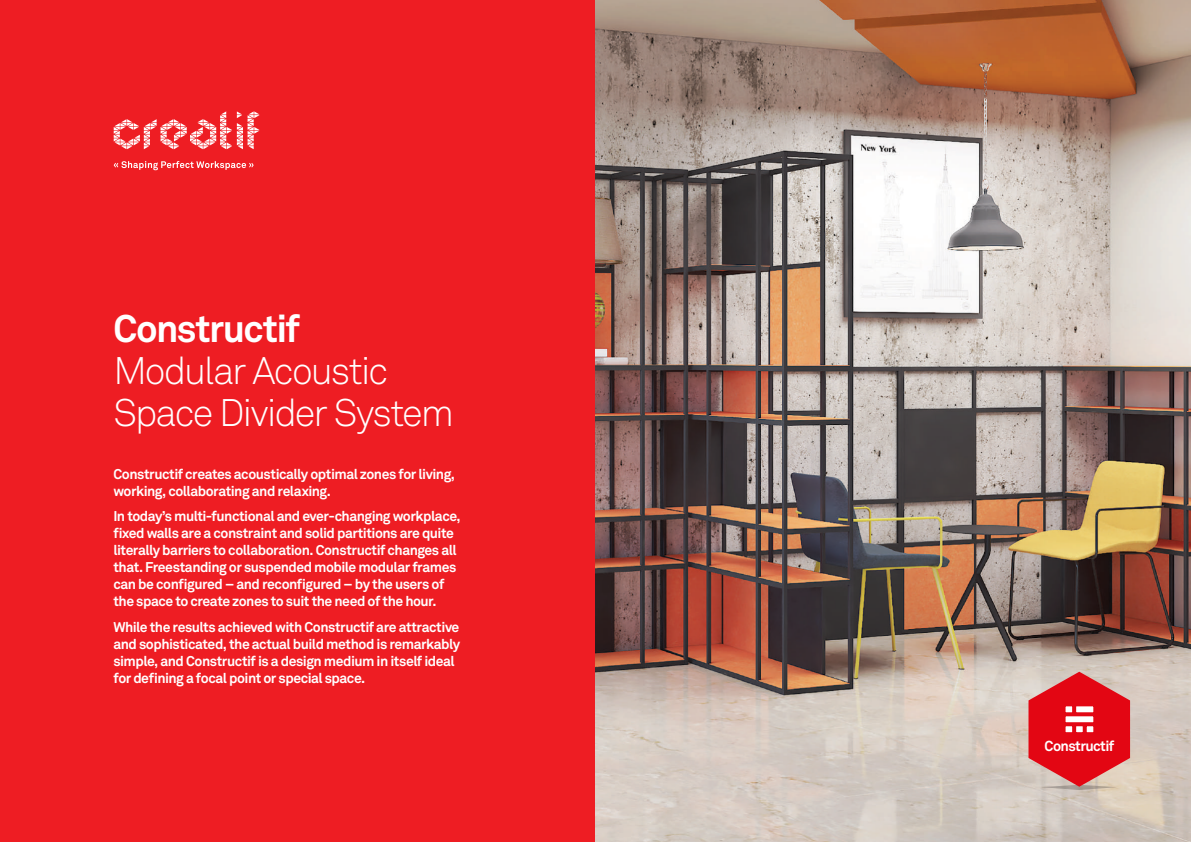
<style>
.page{position:relative;width:1191px;height:842px;background:#fff}
.page>*{position:absolute;margin:0;border:0;box-sizing:border-box;transform-origin:0 0}
.t1{font:38px/42px "SBC Akkurat Light Pro";letter-spacing:-.05em;color:#fff}
.t2{font:38px "SBC Akkurat Bold Pro";letter-spacing:-.04em;color:#fff}
.t3{font:14.3px "SBC Akkurat Bold Pro";letter-spacing:-.04em;color:#fff}
.t4{font:14px/17px "SBC Akkurat Bold Pro";letter-spacing:-.035em;color:#fff}
</style>
<div class="page">
<div style="left:0;top:0;width:595px;height:842px;background:#ee1d23"></div>
<img style="left:595px;top:0;width:596px;height:842px">
<svg style="left:114px;top:111px;width:145px;height:38px"></svg>
<svg style="left:114px;top:161px;width:140px;height:9px"></svg>
<svg style="left:1028px;top:672px;width:102px;height:118px;background:#de4046"></svg>
<div style="left:1063px;top:704px;width:11px;height:10px;background:#fff;border:2px solid #e30613"></div>
<div style="left:1063px;top:724px;width:11px;height:10px;background:#fff;border:2px solid #e30613"></div>
<div style="left:1084px;top:724px;width:11px;height:10px;background:#fff;border:2px solid #e30613"></div>
<div style="left:1074px;top:724px;width:10px;height:10px;background:#fff;border:2px solid #e30613"></div>
<div style="left:1074px;top:704px;width:21px;height:10px;background:#fff;border:2px solid #e30613"></div>
<div style="left:1063px;top:714px;width:32px;height:10px;background:#fff;border:2px solid #e30613"></div>
<h1 class="t2" style="left:113px;top:305px;width:188px">Constructif</h1>
<h1 class="t1" style="left:113px;top:350px;width:342px">Modular Acoustic<br>Space Divider System</h1>
<p class="t4" style="left:113px;top:465px;width:343px">Constructif creates acoustically optimal zones for living, working, collaborating and relaxing.</p>
<p class="t4" style="left:113px;top:508px;width:349px">In today’s multi-functional and ever-changing workplace, fixed walls are a constraint and solid partitions are quite literally barriers to collaboration. Constructif changes all that. Freestanding or suspended mobile modular frames can be configured – and reconfigured – by the users of the space to create zones to suit the need of the hour.</p>
<p class="t4" style="left:113px;top:618px;width:348px">While the results achieved with Constructif are attractive and sophisticated, the actual build method is remarkably simple, and Constructif is a design medium in itself ideal for defining a focal point or special space.</p>
<p class="t3" style="left:1044px;top:737px;width:71px">Constructif</p>
</div>
